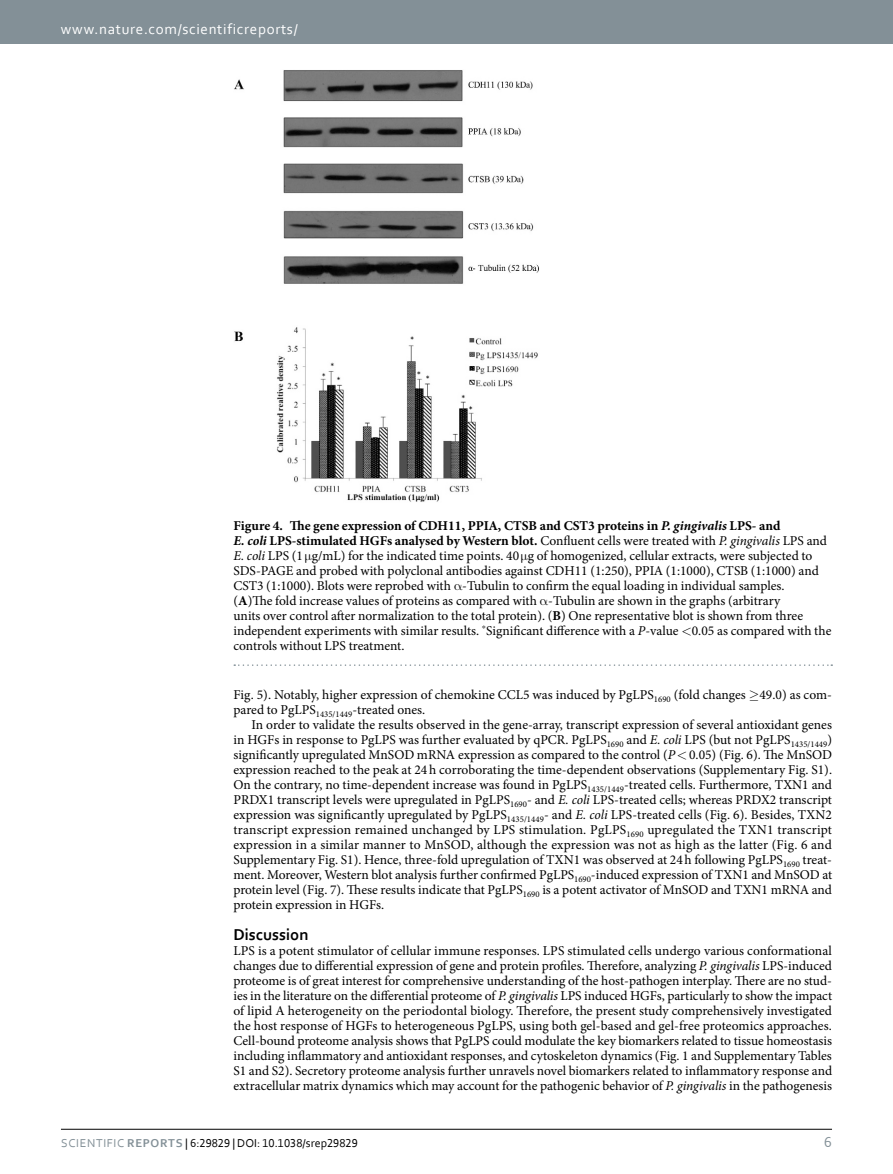
<style>
.page{position:relative;width:893px;height:1174px;background:#fff}
.page>*{position:absolute;margin:0;border:0;box-sizing:border-box;transform-origin:0 0}
.t1{font:700 16.5px "Mcxxjk Corbel";color:#000}
.t2{font:15px "Dttkfk Corbel";letter-spacing:.045em;color:#fff}
.t3{font:15px "Wbvwcn Corbel";color:#839097}
.t4{font:13.5px/15px "Jwcdnw Minion Pro";color:#000}
.t5{font:700 13.5px/15px "Cnkjsc Minion Pro";color:#000}
.t6{font:12px "Xlrmvw Yxgbkn Pxbhxp Srsmsh Fxfbhm Knptdl Corbel";color:#000}
.s1{font-family:"Vlbbjm Minion Pro";font-style:italic}
.s2{font-family:"Jwcdnw Minion Pro";font-weight:400}
.s3{font-family:"Hknxys Minion Pro";font-weight:400;font-style:italic}
.s4{font-family:"Hknxys Minion Pro";font-style:italic}
.s5{font-family:"Cnkjsc Minion Pro";font-weight:700}
.s6{font-family:"Mflxpm Corbel";color:#839097}
.s7{font-family:"Tggkqc Corbel";font-weight:700;color:#839097}
</style>
<div class="page">
<div style="left:0;top:0;width:893px;height:43px;background:#839097"></div>
<hr style="left:61px;top:1129px;width:771px;height:1px;background:#000">
<img style="left:234px;top:70px;width:305px;height:432px">
<svg style="left:234px;top:664px;width:598px;height:2px"></svg>
<p class="t2" style="left:61px;top:19px;width:238px">www.nature.com/scientificreports/</p>
<p class="t5" style="left:233px;top:518px;width:595px">Figure 4. The gene expression of CDH11, PPIA, CTSB and CST3 proteins in <span class="s1">P. gingivalis</span> LPS- and<br><span class="s1">E. coli</span> LPS-stimulated HGFs analysed by Western blot. <span class="s2">Confluent cells were treated with</span> <span class="s3">P. gingivalis</span> <span class="s2">LPS and</span></p>
<p class="t4" style="left:233px;top:548px;width:599px"><span class="s4">E. coli</span> LPS (1 g/mL) for the indicated time points. 40 g of homogenized, cellular extracts, were subjected to SDS-PAGE and probed with polyclonal antibodies against CDH11 (1:250), PPIA (1:1000), CTSB (1:1000) and CST3 (1:1000). Blots were reprobed with -Tubulin to confirm the equal loading in individual samples.<br>(<span class="s5">A</span>)The fold increase values of proteins as compared with -Tubulin are shown in the graphs (arbitrary<br>units over control after normalization to the total protein). (<span class="s5">B</span>) One representative blot is shown from three independent experiments with similar results. <sup>*</sup>Significant difference with a <span class="s4">P</span>-value 0.05 as compared with the controls without LPS treatment.</p>
<p class="t4" style="left:233px;top:687px;width:600px">Fig. 5). Notably, higher expression of chemokine CCL5 was induced by PgLPS<sub>1690</sub> (fold changes ≥49.0) as com&shy;pared to PgLPS<sub>1435/1449</sub>-treated ones.</p>
<p class="t4" style="left:233px;top:717px;width:600px;text-align:justify;text-indent:18px">In order to validate the results observed in the gene-array, transcript expression of several antioxidant genes in HGFs in response to PgLPS was further evaluated by qPCR. PgLPS<sub>1690</sub> and <span class="s4">E. coli</span> LPS (but not PgLPS<sub>1435/1449</sub>) significantly upregulated MnSOD mRNA expression as compared to the control (<span class="s4">P</span> 0.05) (Fig. 6). The MnSOD expression reached to the peak at 24h corroborating the time-dependent observations (Supplementary Fig. S1).<br>On the contrary, no time-dependent increase was found in PgLPS<sub>1435/1449</sub>-treated cells. Furthermore, TXN1 and PRDX1 transcript levels were upregulated in PgLPS<sub>1690</sub>- and <span class="s4">E. coli</span> LPS-treated cells; whereas PRDX2 transcript expression was significantly upregulated by PgLPS<sub>1435/1449</sub>- and <span class="s4">E. coli</span> LPS-treated cells (Fig. 6). Besides, TXN2 transcript expression remained unchanged by LPS stimulation. PgLPS<sub>1690</sub> upregulated the TXN1 transcript expression in a similar manner to MnSOD, although the expression was not as high as the latter (Fig. 6 and Supplementary Fig. S1). Hence, three-fold upregulation of TXN1 was observed at 24h following PgLPS<sub>1690</sub> treat&shy;ment. Moreover, Western blot analysis further confirmed PgLPS<sub>1690</sub>-induced expression of TXN1 and MnSOD at protein level (Fig. 7). These results indicate that PgLPS<sub>1690</sub> is a potent activator of MnSOD and TXN1 mRNA and protein expression in HGFs.</p>
<p class="t1" style="left:233px;top:924px;width:77px">Discussion</p>
<p class="t4" style="left:233px;top:943px;width:600px;text-align:justify">LPS is a potent stimulator of cellular immune responses. LPS stimulated cells undergo various conformational changes due to differential expression of gene and protein profiles. Therefore, analyzing <span class="s4">P. gingivalis</span> LPS-induced proteome is of great interest for comprehensive understanding of the host-pathogen interplay. There are no stud&shy;ies in the literature on the differential proteome of <span class="s4">P. gingivalis</span> LPS induced HGFs, particularly to show the impact of lipid A heterogeneity on the periodontal biology. Therefore, the present study comprehensively investigated the host response of HGFs to heterogeneous PgLPS, using both gel-based and gel-free proteomics approaches.<br>Cell-bound proteome analysis shows that PgLPS could modulate the key biomarkers related to tissue homeostasis including inflammatory and antioxidant responses, and cytoskeleton dynamics (Fig. 1 and Supplementary Tables S1 and S2). Secretory proteome analysis further unravels novel biomarkers related to inflammatory response and extracellular matrix dynamics which may account for the pathogenic behavior of <span class="s4">P. gingivalis</span> in the pathogenesis</p>
<p class="t6" style="left:61px;top:1135px;width:298px"><span class="s6">SCIENTIFIC</span> <span class="s7">REPORTS</span> | 6:29829 | DOI: 10.1038/srep29829</p>
<p class="t3" style="left:824px;top:1132px;width:9px">6</p>
</div>
